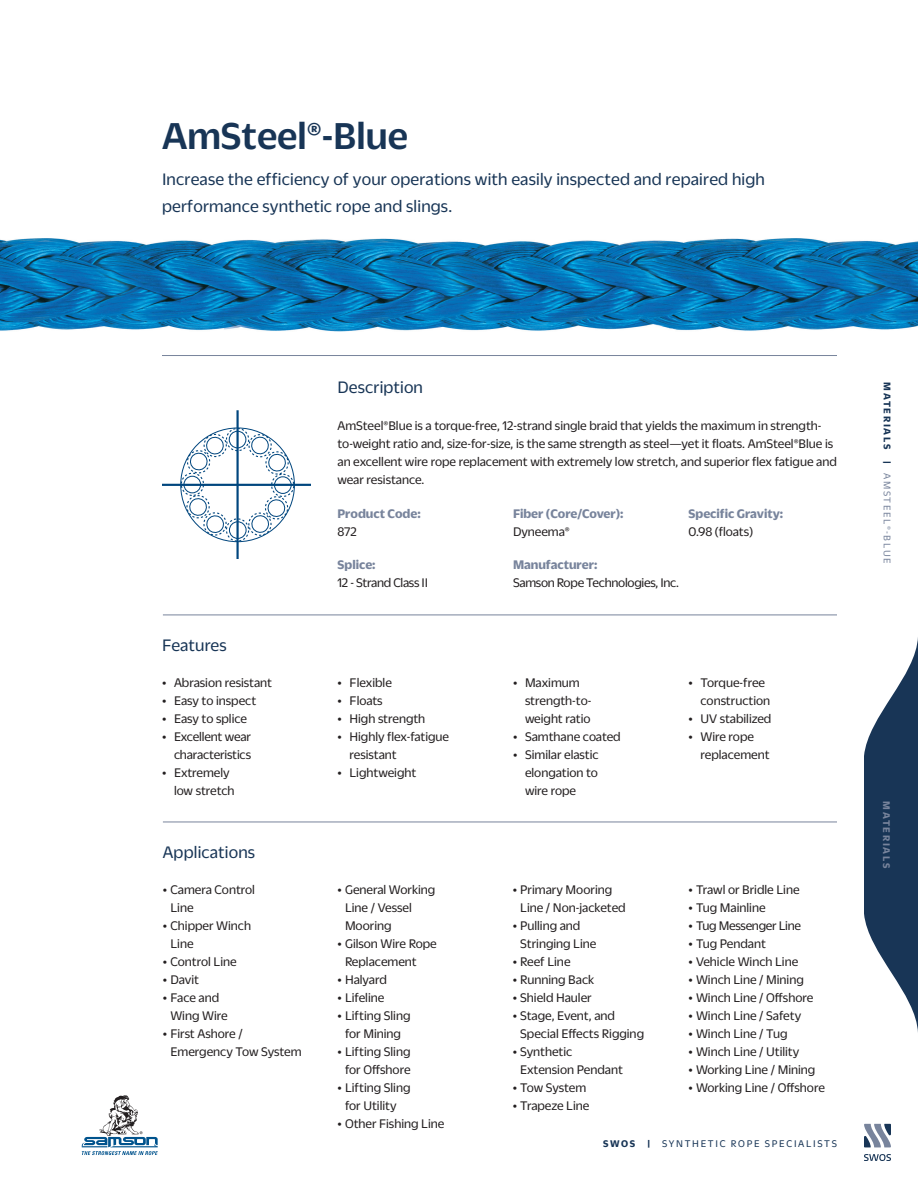
<style>
.page{position:relative;width:918px;height:1188px;background:#fff}
.page>*{position:absolute;margin:0;border:0;box-sizing:border-box;transform-origin:0 0}
.t1{font:500 40.5px "Duplicate Sans";color:#183556}
.t2{font:18px/27px "Duplicate Sans";letter-spacing:.01em;color:#183556}
.t3{font:13.5px/18px "Duplicate Sans";color:#231f20}
.t4{font:700 13.5px "Duplicate Sans";color:#78849c}
.t5{font:13.5px "Duplicate Sans";letter-spacing:-.02em;color:#231f20}
.t6{font:10.5px "Duplicate Sans";letter-spacing:.16em;color:#183556}
.t7{font:10.5px "Duplicate Sans";letter-spacing:.16em;color:#78849c}
.t8{font:700 10.5px "Duplicate Sans";letter-spacing:.16em;color:#78849c}
.s1{font-weight:700}
.s2{font-weight:700;color:#183556}
</style>
<div class="page">
<img style="left:0;top:239px;width:918px;height:93px">
<svg style="left:864px;top:637px;width:54px;height:395px"></svg>
<hr style="left:163px;top:615px;width:674px;height:1px;background:#78849c">
<hr style="left:162px;top:355px;width:675px;height:1px;background:#78849c">
<hr style="left:163px;top:822px;width:674px;height:1px;background:#78849c">
<svg style="left:864px;top:1154px;width:27px;height:7px"></svg>
<svg style="left:864px;top:1124px;width:27px;height:23px"></svg>
<hr style="left:162px;top:484px;width:148px;height:2px;background:#00467e">
<hr style="left:236px;top:410px;width:3px;height:149px;background:#00467e">
<div style="left:226px;top:428px;width:23px;height:23px;border:1px dashed #00467e;border-radius:50%"></div>
<div style="left:229px;top:431px;width:17px;height:17px;border:1px solid #00467e;border-radius:50%"></div>
<svg style="left:186px;top:431px;width:43px;height:43px"></svg>
<div style="left:184px;top:476px;width:17px;height:17px;border:1px solid #00467e;border-radius:50%"></div>
<div style="left:180px;top:472px;width:24px;height:24px;border:1px dashed #00467e;border-radius:50%"></div>
<svg style="left:184px;top:493px;width:44px;height:44px"></svg>
<svg style="left:246px;top:495px;width:43px;height:43px"></svg>
<div style="left:274px;top:477px;width:17px;height:17px;border:1px solid #00467e;border-radius:50%"></div>
<div style="left:271px;top:473px;width:24px;height:24px;border:1px dashed #00467e;border-radius:50%"></div>
<svg style="left:247px;top:433px;width:44px;height:44px"></svg>
<div style="left:229px;top:521px;width:17px;height:18px;border:1px solid #00467e;border-radius:50%"></div>
<div style="left:226px;top:518px;width:23px;height:24px;border:1px dashed #00467e;border-radius:50%"></div>
<svg style="left:82px;top:1095px;width:76px;height:60px"></svg>
<p class="t1" style="left:162px;top:109px;width:247px">AmSteel®-Blue</p>
<p class="t2" style="left:162px;top:164px;width:604px">Increase the efficiency of your operations with easily inspected and repaired high performance synthetic rope and slings.</p>
<p class="t2" style="left:162px;top:631px;width:66px">Features</p>
<p class="t3" style="left:162px;top:673px;width:112px">• Abrasion resistant</p>
<p class="t3" style="left:162px;top:691px;width:96px">• Easy to inspect</p>
<p class="t3" style="left:162px;top:709px;width:87px">• Easy to splice</p>
<p class="t3" style="left:162px;top:727px;width:91px;text-align:right">• Excellent wear characteristics</p>
<p class="t3" style="left:162px;top:763px;width:69px">• Extremely</p>
<p class="t3" style="left:174px;top:781px;width:62px">low stretch</p>
<p class="t2" style="left:163px;top:838px;width:94px">Applications</p>
<p class="t3" style="left:170px;top:880px;width:86px;text-indent:-8px">• Camera Control<br>Line</p>
<p class="t3" style="left:170px;top:916px;width:82px;text-indent:-8px">• Chipper Winch<br>Line</p>
<p class="t3" style="left:163px;top:952px;width:75px">• Control Line</p>
<p class="t3" style="left:163px;top:970px;width:38px">• Davit</p>
<p class="t3" style="left:170px;top:988px;width:59px;text-indent:-8px">• Face and<br>Wing Wire</p>
<p class="t3" style="left:170px;top:1024px;width:133px;text-indent:-8px">• First Ashore /<br>Emergency Tow System</p>
<p class="t2" style="left:338px;top:373px;width:87px">Description</p>
<p class="t3" style="left:338px;top:416px;width:501px">AmSteel®Blue is a torque-free, 12-strand single braid that yields the maximum in strength&shy;to-weight ratio and, size-for-size, is the same strength as steel—yet it floats. AmSteel®Blue is an excellent wire rope replacement with extremely low stretch, and superior flex fatigue and wear resistance.</p>
<p class="t4" style="left:338px;top:504px;width:85px">Product Code:</p>
<p class="t3" style="left:338px;top:521px;width:21px">872</p>
<p class="t4" style="left:338px;top:555px;width:40px">Splice:</p>
<p class="t5" style="left:338px;top:574px;width:92px">12 - Strand Class II</p>
<p class="t3" style="left:338px;top:673px;width:56px">• Flexible</p>
<p class="t3" style="left:338px;top:691px;width:47px">• Floats</p>
<p class="t3" style="left:338px;top:709px;width:89px">• High strength</p>
<p class="t3" style="left:350px;top:727px;width:101px;text-indent:-12px">• Highly flex-fatigue resistant</p>
<p class="t3" style="left:338px;top:763px;width:80px">• Lightweight</p>
<p class="t3" style="left:345px;top:880px;width:92px;text-indent:-8px">• General Working<br>Line / Vessel<br>Mooring</p>
<p class="t3" style="left:338px;top:934px;width:101px">• Gilson Wire Rope</p>
<p class="t3" style="left:345px;top:952px;width:73px">Replacement</p>
<p class="t3" style="left:338px;top:970px;width:51px">• Halyard</p>
<p class="t3" style="left:338px;top:988px;width:48px">• Lifeline</p>
<p class="t3" style="left:338px;top:1006px;width:75px;text-align:center">• Lifting Sling for Mining</p>
<p class="t3" style="left:338px;top:1042px;width:75px;text-align:center">• Lifting Sling for Offshore</p>
<p class="t3" style="left:338px;top:1078px;width:75px;text-align:center">• Lifting Sling for Utility</p>
<p class="t3" style="left:338px;top:1114px;width:108px">• Other Fishing Line</p>
<p class="t4" style="left:513px;top:504px;width:112px">Fiber (Core/Cover):</p>
<p class="t3" style="left:513px;top:521px;width:58px">Dyneema®</p>
<p class="t4" style="left:513px;top:555px;width:86px">Manufacturer:</p>
<p class="t5" style="left:513px;top:574px;width:167px">Samson Rope Technologies, Inc.</p>
<p class="t4" style="left:688px;top:504px;width:96px">Specific Gravity:</p>
<p class="t3" style="left:688px;top:521px;width:66px">0.98 (floats)</p>
<p class="t3" style="left:525px;top:673px;width:68px;text-indent:-12px">• Maximum strength-to&shy;weight ratio</p>
<p class="t3" style="left:513px;top:727px;width:109px">• Samthane coated</p>
<p class="t3" style="left:525px;top:745px;width:75px;text-align:justify;text-indent:-12px">• Similar elastic elongation to wire rope</p>
<p class="t3" style="left:520px;top:880px;width:107px;text-indent:-8px">• Primary Mooring<br>Line / Non-jacketed</p>
<p class="t3" style="left:513px;top:916px;width:69px">• Pulling and</p>
<p class="t3" style="left:520px;top:934px;width:78px">Stringing Line</p>
<p class="t3" style="left:513px;top:952px;width:59px">• Reef Line</p>
<p class="t3" style="left:513px;top:970px;width:83px">• Running Back</p>
<p class="t3" style="left:513px;top:988px;width:81px">• Shield Hauler</p>
<p class="t3" style="left:520px;top:1006px;width:125px;text-indent:-8px">• Stage, Event, and<br>Special Effects Rigging</p>
<p class="t3" style="left:520px;top:1042px;width:104px;text-indent:-8px">• Synthetic<br>Extension Pendant</p>
<p class="t3" style="left:513px;top:1078px;width:75px">• Tow System</p>
<p class="t3" style="left:513px;top:1096px;width:78px">• Trapeze Line</p>
<p class="t3" style="left:701px;top:673px;width:71px;text-indent:-12px">• Torque-free construction</p>
<p class="t3" style="left:688px;top:709px;width:84px">• UV stabilized</p>
<p class="t3" style="left:701px;top:727px;width:71px;text-indent:-12px">• Wire rope replacement</p>
<p class="t3" style="left:688px;top:880px;width:113px">• Trawl or Bridle Line</p>
<p class="t3" style="left:688px;top:898px;width:79px">• Tug Mainline</p>
<p class="t5" style="left:688px;top:917px;width:114px">• Tug Messenger Line</p>
<p class="t3" style="left:688px;top:934px;width:79px">• Tug Pendant</p>
<p class="t3" style="left:688px;top:952px;width:111px">• Vehicle Winch Line</p>
<p class="t3" style="left:688px;top:970px;width:117px">• Winch Line / Mining</p>
<p class="t3" style="left:688px;top:988px;width:126px">• Winch Line / Offshore</p>
<p class="t3" style="left:688px;top:1006px;width:114px">• Winch Line / Safety</p>
<p class="t3" style="left:688px;top:1024px;width:100px">• Winch Line / Tug</p>
<p class="t3" style="left:688px;top:1042px;width:112px">• Winch Line / Utility</p>
<p class="t3" style="left:688px;top:1060px;width:128px">• Working Line / Mining</p>
<p class="t3" style="left:688px;top:1078px;width:138px">• Working Line / Offshore</p>
<p class="t6" style="left:603px;top:1137px;width:235px"><span class="s1">SWOS |</span> SYNTHETIC ROPE SPECIALISTS</p>
<p class="t7" style="left:894px;top:382px;width:183px;rotate:90deg"><span class="s2">MATERIALS |</span> AMSTEEL®-BLUE</p>
<p class="t8" style="left:894px;top:801px;width:68px;rotate:90deg">MATERIALS</p>
</div>
